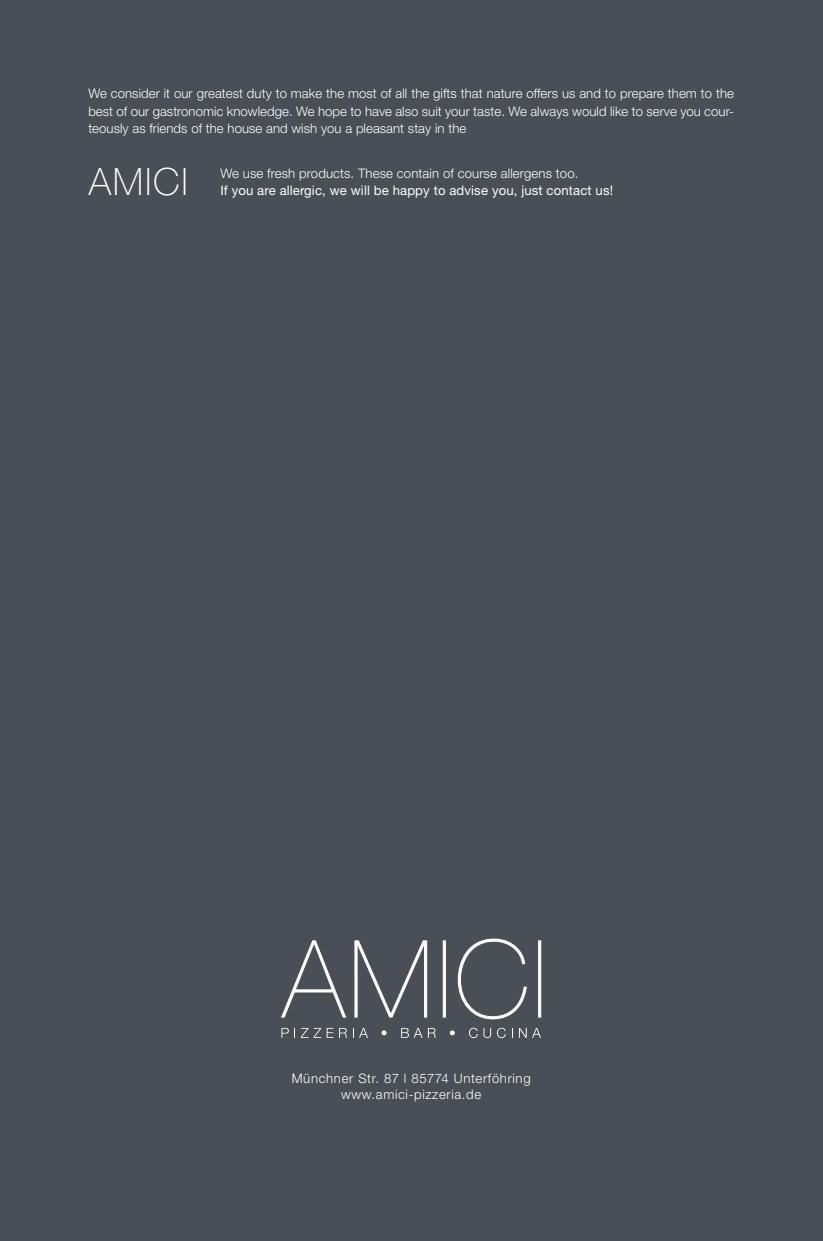
<style>
.page{position:relative;width:823px;height:1241px;background:#fff}
.page>*{position:absolute;margin:0;border:0;box-sizing:border-box;transform-origin:0 0}
.t1{font:100 37.62px "Helvetica Neue LT Std";letter-spacing:.045em;color:#fff}
.t2{font:300 13.12px/17.5px "Helvetica Neue LT Std";letter-spacing:.01em;color:#fff;text-align:justify}
.t3{font:13.12px "Helvetica Neue LT Std";letter-spacing:.01em;color:#fff}
.t4{font:300 13.12px/16.2px "Helvetica Neue LT Std";letter-spacing:.05em;color:#fff;text-align:center}
</style>
<div class="page">
<div style="left:0;top:0;width:822px;height:1240px;background:#4a4f55"></div>
<svg style="left:281px;top:1027px;width:7px;height:10px"></svg>
<svg style="left:294px;top:1027px;width:39px;height:10px"></svg>
<svg style="left:339px;top:1027px;width:8px;height:10px"></svg>
<svg style="left:359px;top:1027px;width:9px;height:10px"></svg>
<svg style="left:381px;top:1030px;width:5px;height:5px"></svg>
<svg style="left:401px;top:1027px;width:34px;height:10px"></svg>
<svg style="left:449px;top:1030px;width:5px;height:5px"></svg>
<svg style="left:469px;top:1027px;width:8px;height:10px"></svg>
<svg style="left:483px;top:1027px;width:22px;height:10px"></svg>
<svg style="left:518px;top:1027px;width:22px;height:10px"></svg>
<svg style="left:281px;top:940px;width:65px;height:77px"></svg>
<svg style="left:354px;top:940px;width:73px;height:77px"></svg>
<div style="left:442px;top:940px;width:3px;height:77px;background:#fff;border:1px solid #fff"></div>
<svg style="left:457px;top:938px;width:69px;height:81px"></svg>
<div style="left:538px;top:940px;width:2px;height:77px;background:#fff;border:1px solid #fff"></div>
<p class="t2" style="left:88px;top:84px;width:646px">We consider it our greatest duty to make the most of all the gifts that nature offers us and to prepare them to the best of our gastronomic knowledge. We hope to have also suit your taste. We always would like to serve you cour&shy;teously as friends of the house and wish you a pleasant stay in the</p>
<p class="t2" style="left:220px;top:164px;width:359px">We use fresh products. These contain of course allergens too.</p>
<h1 class="t1" style="left:89px;top:160px;width:101px">AMICI</h1>
<p class="t3" style="left:220px;top:183px;width:394px">If you are allergic, we will be happy to advise you, just contact us!</p>
<p class="t4" style="left:291px;top:1069px;width:240px">Münchner Str. 87 I 85774 Unterföhring www.amici-pizzeria.de</p>
</div>
